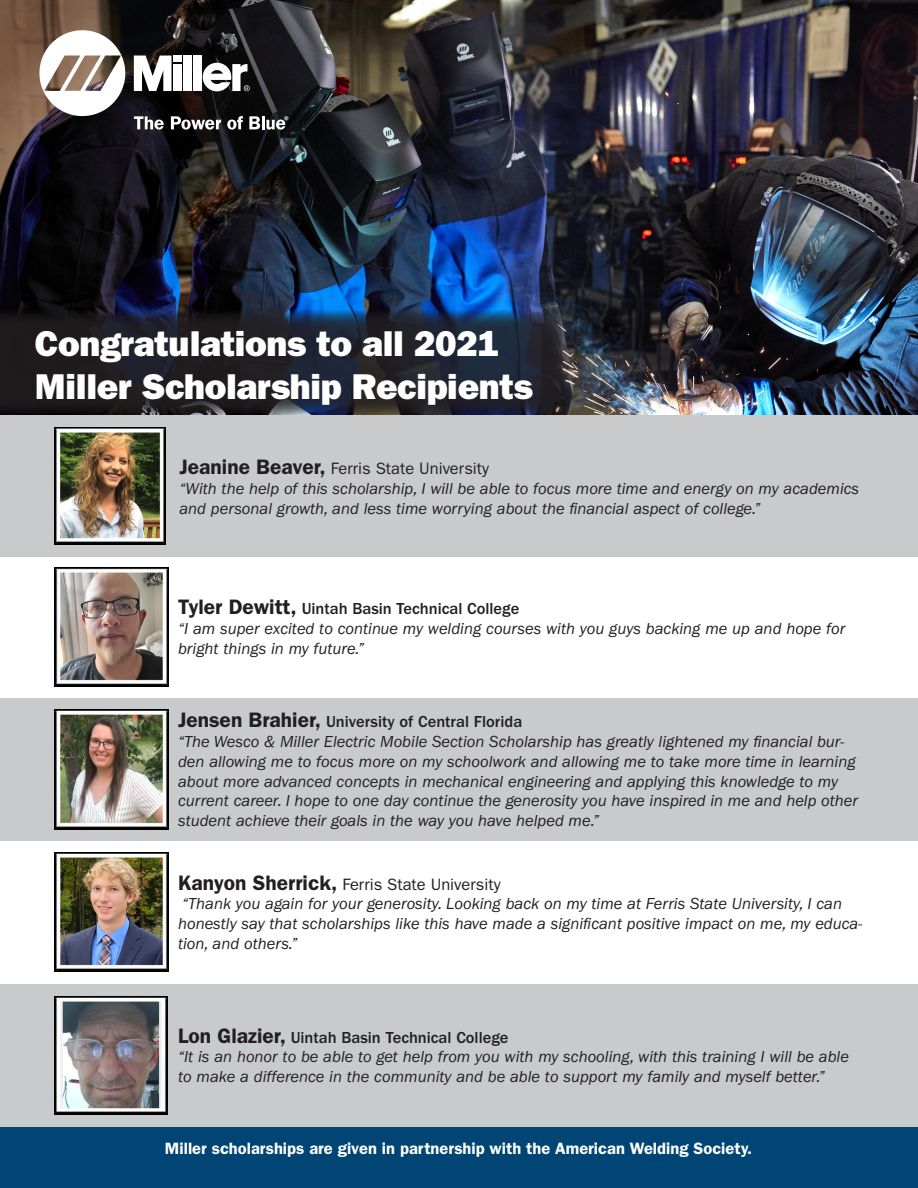
<style>
.page{position:relative;width:918px;height:1188px;background:#fff}
.page>*{position:absolute;margin:0;border:0;box-sizing:border-box;transform-origin:0 0}
.t1{font:36px "ITC Franklin Gothic Std Hvy";letter-spacing:-.01em;color:#fff}
.t2{font:italic 16.5px/19.8px "ITC Franklin Gothic Std";color:#231f20}
.t3{font:500 16.5px "ITC Franklin Gothic Std";color:#231f20}
.t4{font:16.5px "ITC Franklin Gothic Std";color:#231f20}
.t5{font:600 16.5px "ITC Franklin Gothic Std";color:#fff}
.s1{font-weight:600;font-size:21px}
</style>
<div class="page">
<div style="left:0;top:1126px;width:918px;height:62px;background:#004574"></div>
<div style="left:0;top:984px;width:918px;height:142px;background:#c9cacc"></div>
<div style="left:0;top:698px;width:918px;height:143px;background:#c9cacc"></div>
<div style="left:0;top:415px;width:918px;height:142px;background:#c9cacc"></div>
<img style="left:54px;top:996px;width:113px;height:118px">
<img style="left:54px;top:428px;width:112px;height:116px">
<img style="left:54px;top:852px;width:115px;height:120px">
<img style="left:54px;top:710px;width:115px;height:119px">
<img style="left:54px;top:567px;width:114px;height:120px">
<img style="left:0;top:0;width:918px;height:415px">
<svg style="left:134px;top:116px;width:30px;height:14px"></svg>
<svg style="left:171px;top:116px;width:50px;height:14px"></svg>
<svg style="left:227px;top:116px;width:16px;height:14px"></svg>
<svg style="left:249px;top:116px;width:39px;height:14px"></svg>
<svg style="left:39px;top:30px;width:86px;height:86px"></svg>
<div style="left:184px;top:56px;width:8px;height:35px;background:#fff"></div>
<div style="left:194px;top:56px;width:8px;height:35px;background:#fff"></div>
<div style="left:173px;top:56px;width:8px;height:6px;background:#fff"></div>
<div style="left:173px;top:64px;width:8px;height:27px;background:#fff"></div>
<svg style="left:134px;top:56px;width:38px;height:35px"></svg>
<svg style="left:203px;top:63px;width:47px;height:28px"></svg>
<svg style="left:0;top:310px;width:563px;height:105px;background:#20222c"></svg>
<p class="t1" style="left:35px;top:322px;width:466px">Congratulations to all 2021</p>
<p class="t1" style="left:35px;top:365px;width:500px">Miller Scholarship Recipients</p>
<p class="t4" style="left:179px;top:459px;width:311px"><span class="s1">Jeanine Beaver,</span> Ferris State University</p>
<p class="t2" style="left:179px;top:479px;width:681px">“With the help of this scholarship, I will be able to focus more time and energy on my academics and personal growth, and less time worrying about the financial aspect of college.”</p>
<p class="t3" style="left:178px;top:600px;width:343px"><span class="s1">Tyler Dewitt,</span> Uintah Basin Technical College</p>
<p class="t2" style="left:178px;top:619px;width:669px">“I am super excited to continue my welding courses with you guys backing me up and hope for bright things in my future.”</p>
<p class="t3" style="left:178px;top:713px;width:346px"><span class="s1">Jensen Brahier,</span> University of Central Florida</p>
<p class="t2" style="left:178px;top:732px;width:682px">“The Wesco &amp; Miller Electric Mobile Section Scholarship has greatly lightened my financial bur&shy;den allowing me to focus more on my schoolwork and allowing me to take more time in learning about more advanced concepts in mechanical engineering and applying this knowledge to my current career. I hope to one day continue the generosity you have inspired in me and help other student achieve their goals in the way you have helped me.”</p>
<p class="t4" style="left:178px;top:875px;width:324px"><span class="s1">Kanyon Sherrick,</span> Ferris State University</p>
<p class="t2" style="left:178px;top:894px;width:686px">“Thank you again for your generosity. Looking back on my time at Ferris State University, I can honestly say that scholarships like this have made a significant positive impact on me, my educa&shy;tion, and others.”</p>
<p class="t3" style="left:178px;top:1028px;width:332px"><span class="s1">Lon Glazier,</span> Uintah Basin Technical College</p>
<p class="t2" style="left:178px;top:1047px;width:672px">“It is an honor to be able to get help from you with my schooling, with this training I will be able to make a difference in the community and be able to support my family and myself better.”</p>
<p class="t5" style="left:165px;top:1139px;width:589px">Miller scholarships are given in partnership with the American Welding Society.</p>
</div>
